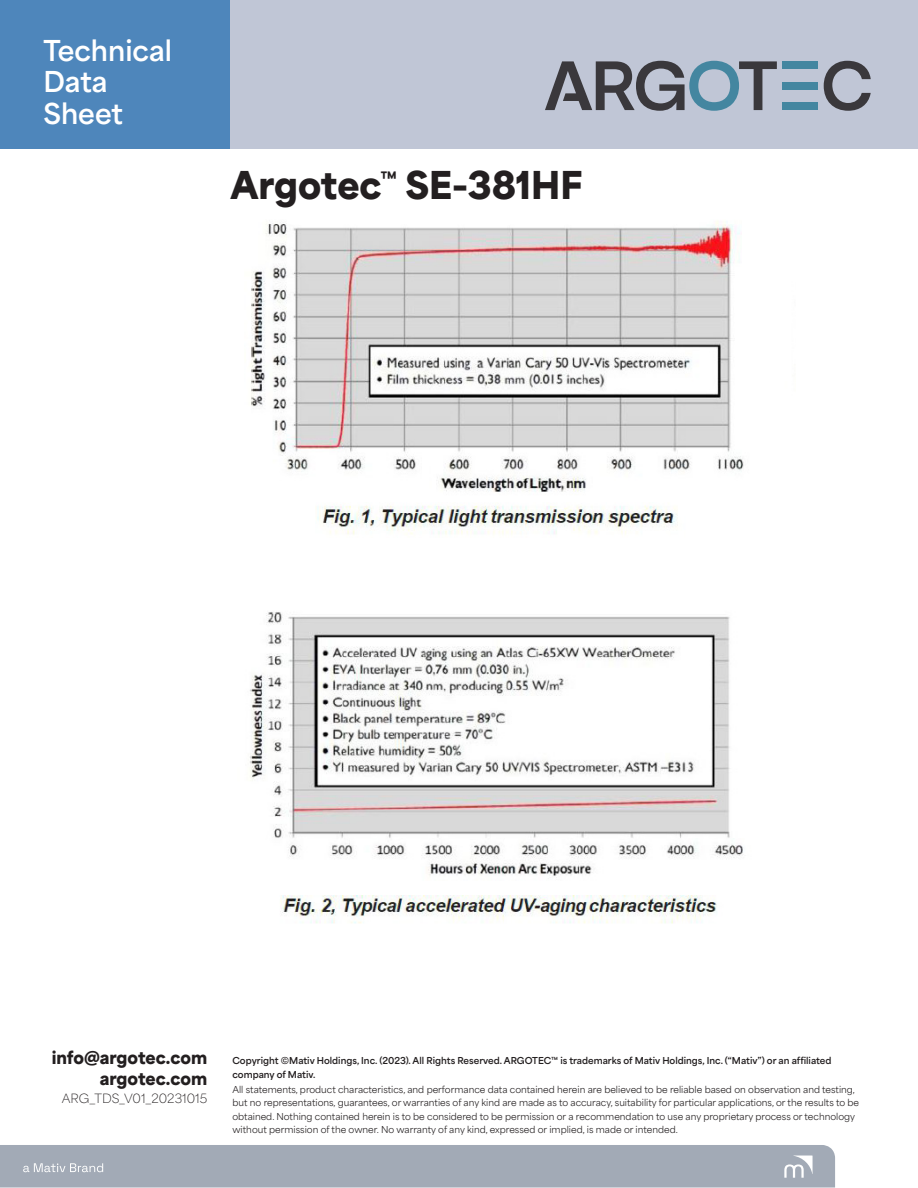
<style>
.page{position:relative;width:918px;height:1188px;background:#fff}
.page>*{position:absolute;margin:0;border:0;box-sizing:border-box;transform-origin:0 0}
.Blue_Subhead{font:900 36px "Area Normal";color:#231f20}
.Red_Headline{font:700 27px "Area Normal";color:#fff}
._13_17_Copy{font:900 16.5px "Area Normal";color:#231f20}
.Big_Red_Head{font:100 12px "Area Normal";color:#231f20}
.Copyright{font:9px/13.5px "Area Normal";color:#231f20}
.Copyright-2{font:700 9px/13.5px "Area Normal";color:#231f20}
</style>
<div class="page">
<img style="left:250px;top:221px;width:494px;height:314px">
<img style="left:250px;top:612px;width:493px;height:312px">
<div style="left:0;top:1px;width:230px;height:148px;background:#4e86bb"></div>
<div style="left:230px;top:1px;width:688px;height:148px;background:#c0c6d6"></div>
<div style="left:783px;top:61px;width:35px;height:8px;background:#4486a0"></div>
<div style="left:783px;top:102px;width:35px;height:8px;background:#4486a0"></div>
<div style="left:783px;top:82px;width:35px;height:8px;background:#4486a0"></div>
<svg style="left:824px;top:61px;width:47px;height:50px"></svg>
<svg style="left:545px;top:61px;width:232px;height:50px"></svg>
<div style="left:0;top:1145px;width:835px;height:43px;background:#a2aab6"></div>
<p class="Red_Headline" style="left:44px;top:26px;width:130px">Technical</p>
<p class="Red_Headline" style="left:44px;top:58px;width:66px">Data</p>
<p class="Red_Headline" style="left:44px;top:89px;width:81px">Sheet</p>
<p class="Blue_Subhead" style="left:230px;top:153px;width:354px">Argotec<sup>™</sup> SE-381HF</p>
<p class="_13_17_Copy" style="left:52px;top:1042px;width:157px">info@argotec.com</p>
<p class="_13_17_Copy" style="left:100px;top:1063px;width:109px">argotec.com</p>
<p class="Big_Red_Head" style="left:62px;top:1088px;width:147px">ARG_TDS_V01_20231015</p>
<p class="Copyright-2" style="left:232px;top:1053px;width:601px">Copyright ©Mativ Holdings, Inc. (2023). All Rights Reserved. ARGOTEC™ is trademarks of Mativ Holdings, Inc. (“Mativ”) or an affiliated company of Mativ.</p>
<p class="Copyright" style="left:232px;top:1081px;width:628px">All statements, product characteristics, and performance data contained herein are believed to be reliable based on observation and testing, but no representations, guarantees, or warranties of any kind are made as to accuracy, suitability for particular applications, or the results to be obtained. Nothing contained herein is to be considered to be permission or a recommendation to use any proprietary process or technology without permission of the owner. No warranty of any kind, expressed or implied, is made or intended.</p>
</div>
